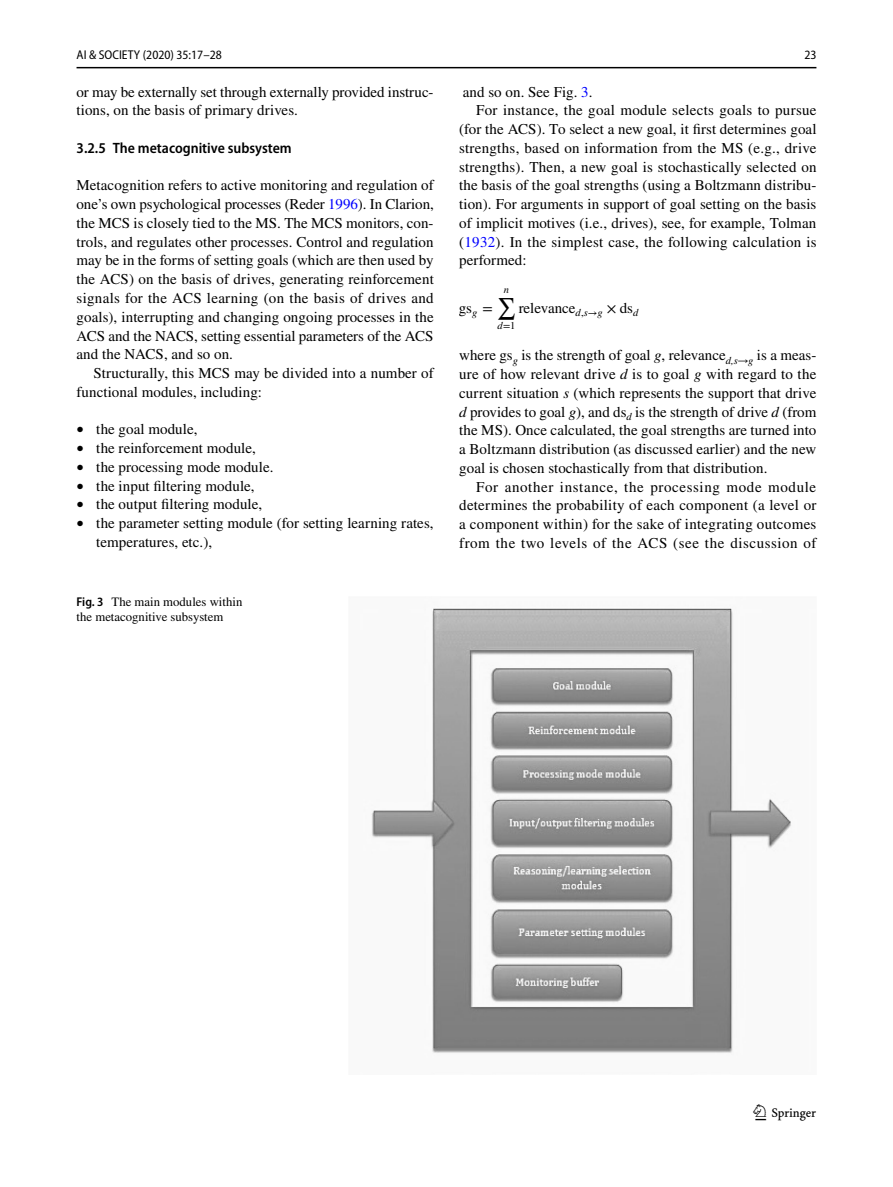
<style>
.page{position:relative;width:893px;height:1187px;background:#fff}
.page>*{position:absolute;margin:0;border:0;box-sizing:border-box;transform-origin:0 0}
.t1{font:22.5px "Springnew";color:#000}
.t2{font:15px/18.8px "STIX";letter-spacing:.005em;color:#000}
.t3{font:600 semi-condensed 15px "Myriad Pro";color:#000}
.t4{font:15px "STIX General Regular 3";color:#000}
.t5{font:15px "STIX Math Extensions Regular 2";color:#000}
.t6{font:12.75px/15px "STIX";color:#000}
.t7{font:semi-condensed 12.75px "Myriad Pro";color:#000}
.t8{font:10.5px "STIX General Italic 3";color:#000}
.s1{color:#00f}
.s2{font-size:14.1px}
.s3{font-family:"Myriad Pro";font-weight:600;font-stretch:semi-condensed}
.s4{font-family:"STIX Math Regular 3"}
.s5{font-family:"STIX General Regular 3"}
.s6{font-style:italic}
</style>
<div class="page">
<hr style="left:77px;top:67px;width:739px;height:1px;background:#000">
<img style="left:371px;top:608px;width:420px;height:445px">
<p class="t7" style="left:77px;top:48px;width:147px">AI &amp; SOCIETY (2020) 35:17–28</p>
<p class="t7" style="left:804px;top:48px;width:14px">23</p>
<p class="t2" style="left:77px;top:83px;width:359px">or may be externally set through externally provided instruc&shy;tions, on the basis of primary drives.</p>
<p class="t3" style="left:77px;top:138px;width:217px">3.2.5 The metacognitive subsystem</p>
<p class="t2" style="left:77px;top:177px;width:359px;text-align:justify">Metacognition refers to active monitoring and regulation of one’s own psychological processes (Reder <span class="s1">1996</span>). In Clarion, the MCS is closely tied to the MS. The MCS monitors, con&shy;trols, and regulates other processes. Control and regulation may be in the forms of setting goals (which are then used by the ACS) on the basis of drives, generating reinforcement signals for the ACS learning (on the basis of drives and goals), interrupting and changing ongoing processes in the ACS and the NACS, setting essential parameters of the ACS and the NACS, and so on.</p>
<p class="t2" style="left:77px;top:364px;width:359px;text-indent:17px">Structurally, this MCS may be divided into a number of functional modules, including:</p>
<p class="t2" style="left:77px;top:421px;width:123px"><span class="s2">•</span> the goal module,</p>
<p class="t2" style="left:77px;top:439px;width:181px"><span class="s2">•</span> the reinforcement module,</p>
<p class="t2" style="left:77px;top:458px;width:198px"><span class="s2">•</span> the processing mode module.</p>
<p class="t2" style="left:77px;top:477px;width:180px"><span class="s2">•</span> the input filtering module,</p>
<p class="t2" style="left:77px;top:496px;width:187px"><span class="s2">•</span> the output filtering module,</p>
<p class="t2" style="left:96px;top:514px;width:339px;text-indent:-20px"><span class="s2">•</span> the parameter setting module (for setting learning rates, temperatures, etc.),</p>
<p class="t6" style="left:77px;top:594px;width:167px"><span class="s3">Fig. 3</span> The main modules within the metacognitive subsystem</p>
<p class="t2" style="left:463px;top:83px;width:131px">and so on. See Fig. <span class="s1">3</span>.</p>
<p class="t2" style="left:476px;top:102px;width:342px">For instance, the goal module selects goals to pursue</p>
<p class="t2" style="left:459px;top:121px;width:359px">(for the ACS). To select a new goal, it first determines goal</p>
<p class="t2" style="left:459px;top:139px;width:359px">strengths, based on information from the MS (e.g., drive</p>
<p class="t2" style="left:459px;top:158px;width:359px">strengths). Then, a new goal is stochastically selected on</p>
<p class="t2" style="left:459px;top:177px;width:359px">the basis of the goal strengths (using a Boltzmann distribu-</p>
<p class="t2" style="left:459px;top:196px;width:359px">tion). For arguments in support of goal setting on the basis</p>
<p class="t2" style="left:459px;top:214px;width:359px">of implicit motives (i.e., drives), see, for example, Tolman</p>
<p class="t2" style="left:459px;top:233px;width:359px">(<span class="s1">1932</span>). In the simplest case, the following calculation is</p>
<p class="t2" style="left:459px;top:252px;width:69px">performed:</p>
<p class="t5" style="left:497px;top:285px;width:21px">∑<sup>n</sup></p>
<p class="t8" style="left:497px;top:322px;width:19px">d<span class="s4">=</span><span class="s5">1</span></p>
<p class="t4" style="left:519px;top:302px;width:121px">relevance<sub>d</sub><sub>,</sub><sub>s</sub><sub>→</sub><sub>g</sub> <span class="s4">×</span> ds<sub>d</sub></p>
<p class="t4" style="left:459px;top:302px;width:35px">gs<sub>g</sub> <span class="s4">=</span></p>
<p class="t2" style="left:459px;top:347px;width:359px;text-align:justify">where gs<sub>g</sub> is the strength of goal <span class="s6">g</span>, relevance<sub>d,s</sub><sub>→</sub><sub>g</sub> is a meas&shy;ure of how relevant drive <span class="s6">d</span> is to goal <span class="s6">g</span> with regard to the current situation <span class="s6">s</span> (which represents the support that drive <span class="s6">d</span> provides to goal <span class="s6">g</span>), and ds<sub>d</sub> is the strength of drive <span class="s6">d</span> (from the MS). Once calculated, the goal strengths are turned into a Boltzmann distribution (as discussed earlier) and the new goal is chosen stochastically from that distribution.</p>
<p class="t2" style="left:459px;top:478px;width:359px;text-align:justify;text-indent:17px">For another instance, the processing mode module determines the probability of each component (a level or a component within) for the sake of integrating outcomes from the two levels of the ACS (see the discussion of</p>
<h1 class="t1" style="left:755px;top:1104px;width:62px">1 3</h1>
</div>
